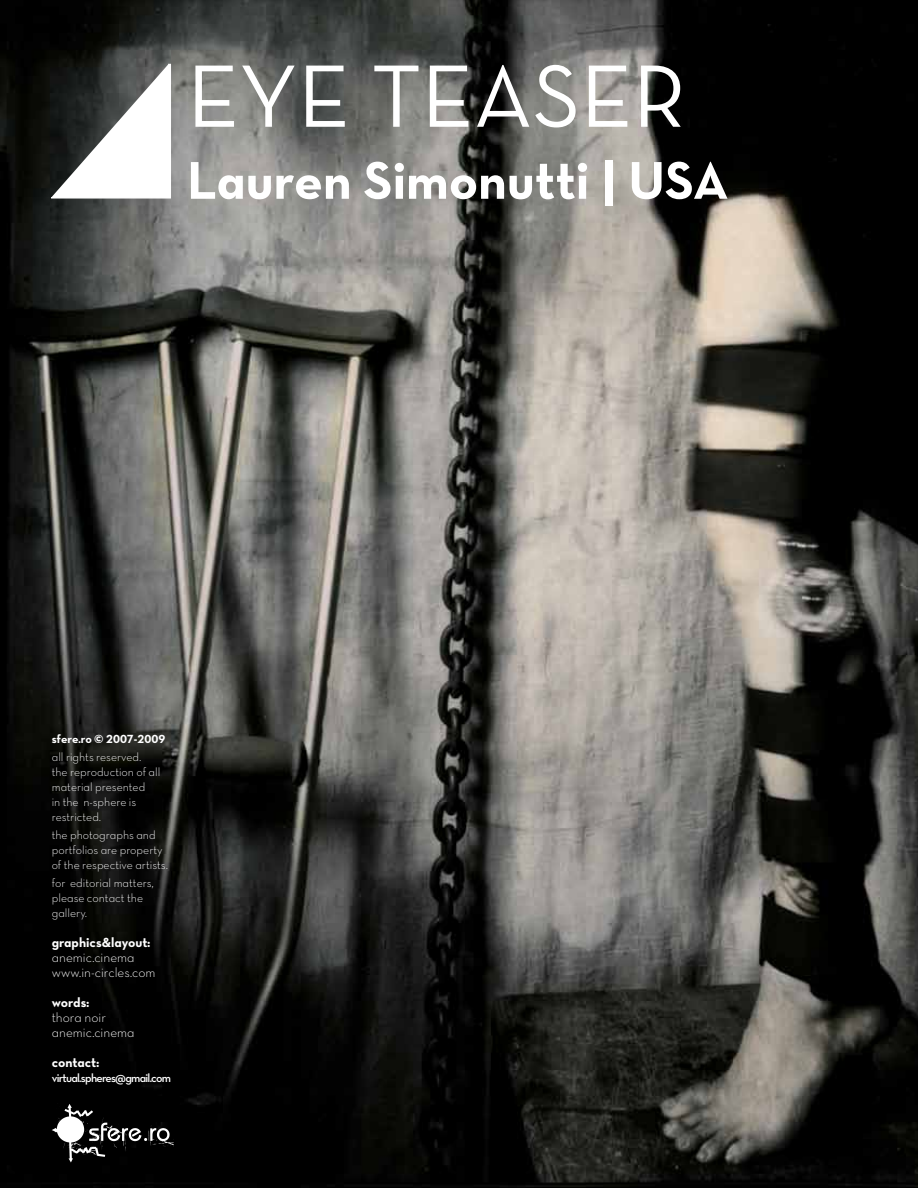
<style>
.page{position:relative;width:918px;height:1188px;background:#fff}
.page>*{position:absolute;margin:0;border:0;box-sizing:border-box;transform-origin:0 0}
.t1{font:90px "Neutra Text Book Alt";color:#fff}
.t2{font:54px "Neutra Text Bold Alt";color:#fff}
.t3{font:13.5px/15px "Neutra Text TF Light Alt";color:#fff}
.t4{font:13.5px "Neutra Text TF Bold Alt";color:#fff}
.t5{font:12px/15px "Neutra Text TF Light Alt";color:#fff}
.t6{font:12px "Neutra Text TF Demi Alt";letter-spacing:-.065em;color:#fff}
.t7{font:12px "Neutra Text TF Bold Alt";color:#fff}
</style>
<div class="page">
<img style="left:0;top:0;width:918px;height:1188px">
<svg style="left:52px;top:1103px;width:122px;height:59px"></svg>
<svg style="left:50px;top:63px;width:122px;height:136px"></svg>
<h1 class="t1" style="left:187px;top:42px;width:501px">EYE TEASER</h1>
<h2 class="t2" style="left:187px;top:147px;width:543px">Lauren Simonutti | USA</h2>
<p class="t7" style="left:52px;top:731px;width:115px">sfere.ro © 2007-2009</p>
<p class="t5" style="left:52px;top:749px;width:110px">all rights reserved. the reproduction of all material presented<br>in the n-sphere is restricted.</p>
<p class="t5" style="left:52px;top:827px;width:118px">the photographs and portfolios are property of the respective artists.</p>
<p class="t5" style="left:52px;top:875px;width:104px">for editorial matters, please contact the gallery.</p>
<p class="t4" style="left:52px;top:934px;width:100px">graphics&amp;layout:</p>
<p class="t3" style="left:52px;top:950px;width:105px">anemic.cinema www.in-circles.com</p>
<p class="t4" style="left:52px;top:994px;width:39px">words:</p>
<p class="t3" style="left:52px;top:1010px;width:84px">thora noir anemic.cinema</p>
<p class="t4" style="left:52px;top:1054px;width:49px">contact:</p>
<p class="t6" style="left:52px;top:1071px;width:121px">virtual.spheres@gmail.com</p>
</div>
